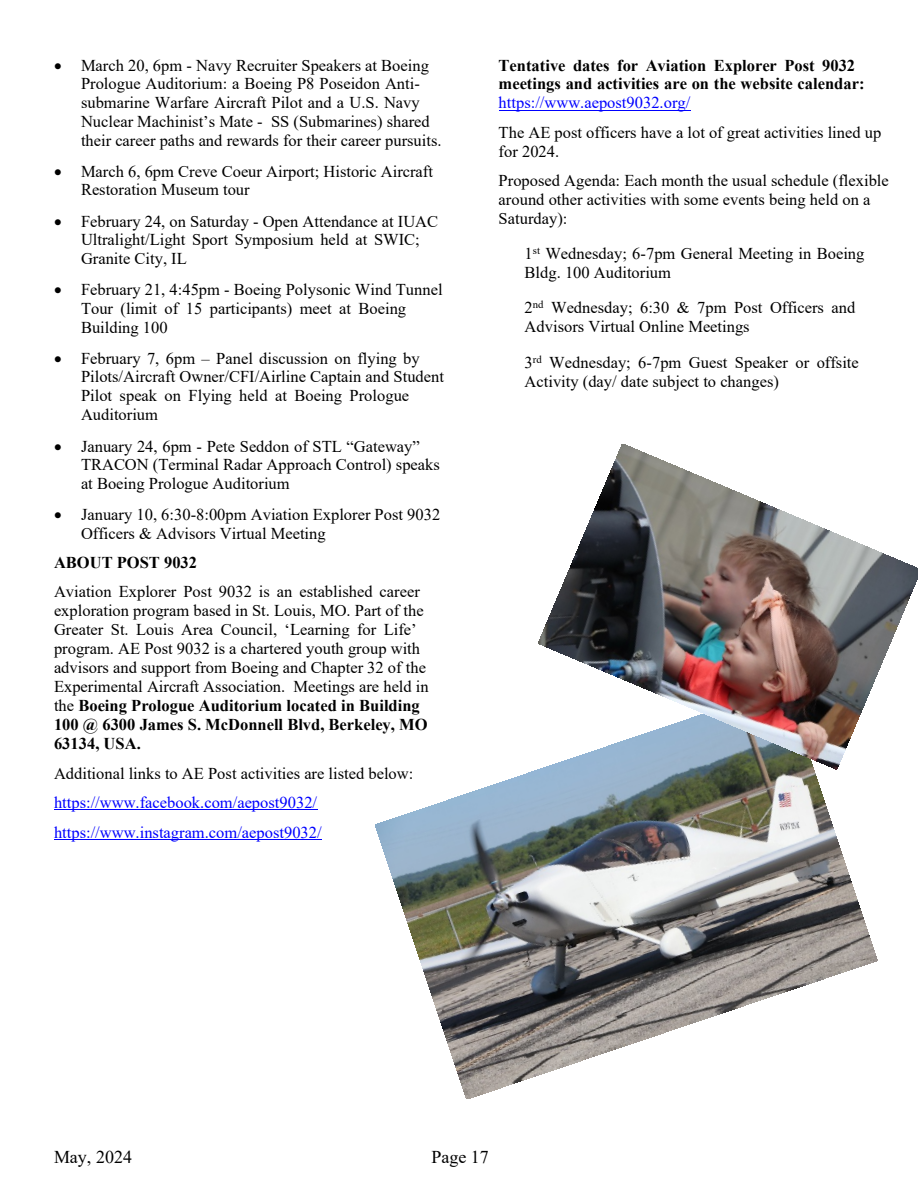
<style>
.page{position:relative;width:918px;height:1188px;background:#fff}
.page>*{position:absolute;margin:0;border:0;box-sizing:border-box;transform-origin:0 0}
.t1{font:18px "Times New Roman";color:#000}
.t2{font:16.5px/18.9px "Times New Roman";color:#000}
.t3{font:16.5px/29.4px "Times New Roman";color:#00f}
.t4{font:700 16.5px/18.9px "Times New Roman";color:#000}
.s1{font-weight:700}
</style>
<div class="page">
<hr style="left:54px;top:809px;width:263px;height:1px;background:#00f">
<hr style="left:54px;top:839px;width:268px;height:1px;background:#00f">
<hr style="left:499px;top:110px;width:191px;height:1px;background:#00f">
<img style="left:376px;top:769px;width:502px;height:329px">
<img style="left:538px;top:444px;width:380px;height:325px">
<p class="t2" style="left:81px;top:57px;width:362px">March 20, 6pm - Navy Recruiter Speakers at Boeing Prologue Auditorium: a Boeing P8 Poseidon Anti&shy;submarine Warfare Aircraft Pilot and a U.S. Navy Nuclear Machinist’s Mate - SS (Submarines) shared their career paths and rewards for their career pursuits.</p>
<p class="t2" style="left:81px;top:164px;width:354px;line-height:18.3px">March 6, 6pm Creve Coeur Airport; Historic Aircraft<br>Restoration Museum tour</p>
<p class="t2" style="left:81px;top:214px;width:359px">February 24, on Saturday - Open Attendance at IUAC<br>Ultralight/Light Sport Symposium held at SWIC;<br>Granite City, IL</p>
<p class="t2" style="left:81px;top:282px;width:363px">February 21, 4:45pm - Boeing Polysonic Wind Tunnel<br>Tour (limit of 15 participants) meet at Boeing<br>Building 100</p>
<p class="t2" style="left:81px;top:351px;width:365px">February 7, 6pm – Panel discussion on flying by Pilots/Aircraft Owner/CFI/Airline Captain and Student Pilot speak on Flying held at Boeing Prologue Auditorium</p>
<p class="t2" style="left:81px;top:438px;width:360px">January 24, 6pm - Pete Seddon of STL “Gateway”<br>TRACON (Terminal Radar Approach Control) speaks at Boeing Prologue Auditorium</p>
<p class="t2" style="left:81px;top:507px;width:361px;line-height:18.3px">January 10, 6:30-8:00pm Aviation Explorer Post 9032<br>Officers &amp; Advisors Virtual Meeting</p>
<p class="t4" style="left:54px;top:555px;width:145px">ABOUT POST 9032</p>
<p class="t2" style="left:54px;top:584px;width:376px">Aviation Explorer Post 9032 is an established career exploration program based in St. Louis, MO. Part of the Greater St. Louis Area Council, ‘Learning for Life’ program. AE Post 9032 is a chartered youth group with advisors and support from Boeing and Chapter 32 of the Experimental Aircraft Association. Meetings are held in the <span class="s1">Boeing Prologue Auditorium located in Building 100 @ 6300 James S. McDonnell Blvd, Berkeley, MO 63134, USA.</span></p>
<p class="t2" style="left:54px;top:765px;width:361px">Additional links to AE Post activities are listed below:</p>
<p class="t3" style="left:54px;top:789px;width:269px">https://www.facebook.com/aepost9032/ https://www.instagram.com/aepost9032/</p>
<p class="t4" style="left:499px;top:57px;width:367px">Tentative dates for Aviation Explorer Post 9032 meetings and activities are on the website calendar:</p>
<p class="t3" style="left:499px;top:90px;width:193px">https://www.aepost9032.org/</p>
<p class="t2" style="left:499px;top:125px;width:384px">The AE post officers have a lot of great activities lined up for 2024.</p>
<p class="t2" style="left:499px;top:173px;width:392px">Proposed Agenda: Each month the usual schedule (flexible around other activities with some events being held on a<br>Saturday):</p>
<p class="t2" style="left:525px;top:245px;width:341px">1<sup>st</sup> Wednesday; 6-7pm General Meeting in Boeing<br>Bldg. 100 Auditorium</p>
<p class="t2" style="left:525px;top:300px;width:332px">2<sup>nd</sup> Wednesday; 6:30 &amp; 7pm Post Officers and<br>Advisors Virtual Online Meetings</p>
<p class="t2" style="left:525px;top:355px;width:336px">3<sup>rd</sup> Wednesday; 6-7pm Guest Speaker or offsite<br>Activity (day/ date subject to changes)</p>
<p class="t1" style="left:54px;top:1150px;width:80px">May, 2024</p>
<p class="t1" style="left:431px;top:1150px;width:59px">Page 17</p>
</div>
